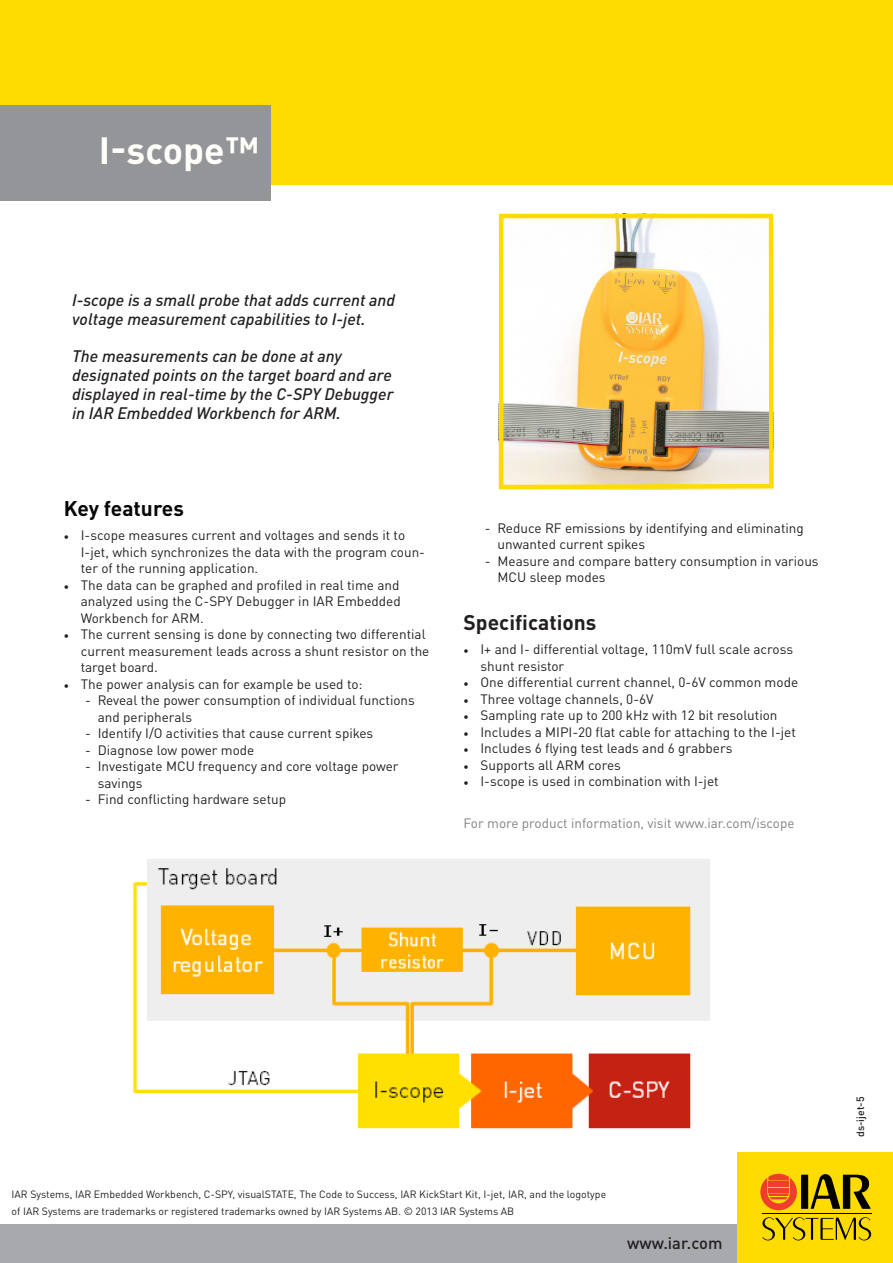
<style>
.page{position:relative;width:893px;height:1263px;background:#fff}
.page>*{position:absolute;margin:0;border:0;box-sizing:border-box;transform-origin:0 0}
.t1{font:700 37.5px "DINOT";color:#fffefa}
.t2{font:700 21px "DINOT";color:#231f20}
.t3{font:700 21px "DINOT";color:#060709}
.t4{font:italic 500 16.5px/18.8px "DINOT";color:#231f20}
.t5{font:500 16.5px "DINOT";color:#231f20}
.t6{font:13.5px/16.5px "DINOT";color:#231f20}
.t7{font:13.5px "DINOT";color:#808285}
.t8{font:10.5px/16.5px "DINOT";color:#231f20}
.t9{font:500 10.5px "DINOT";color:#231f20}
.s1{font-family:"Minion Pro"}
</style>
<div class="page">
<div style="left:0;top:0;width:893px;height:185px;background:#ffdc01"></div>
<div style="left:0;top:1225px;width:750px;height:38px;background:#a8a9ad"></div>
<div style="left:738px;top:1152px;width:155px;height:111px;background:#ffdc01"></div>
<div style="left:0;top:105px;width:270px;height:96px;background:#939598"></div>
<svg style="left:498px;top:213px;width:276px;height:277px"></svg>
<div style="left:801px;top:1175px;width:7px;height:34px;background:#000"></div>
<svg style="left:811px;top:1174px;width:60px;height:35px"></svg>
<hr style="left:762px;top:1213px;width:109px;height:1px;background:#000">
<svg style="left:762px;top:1217px;width:109px;height:23px"></svg>
<svg style="left:760px;top:1174px;width:37px;height:36px"></svg>
<img style="left:132px;top:859px;width:578px;height:270px">
<h1 class="t1" style="left:99px;top:126px;width:162px">I-scope™</h1>
<p class="t4" style="left:72px;top:290px;width:325px">I-scope is a small probe that adds current and voltage measurement capabilities to I-jet.</p>
<p class="t4" style="left:72px;top:347px;width:323px">The measurements can be done at any designated points on the target board and are displayed in real-time by the C-SPY Debugger in IAR Embedded Workbench for ARM.</p>
<h2 class="t3" style="left:64px;top:495px;width:122px">Key features</h2>
<p class="t6" style="left:81px;top:527px;width:346px;text-indent:-17px"><span class="s1">•</span> I-scope measures current and voltages and sends it to<br>I-jet, which synchronizes the data with the program coun&shy;ter of the running application.</p>
<p class="t6" style="left:81px;top:577px;width:321px;text-align:justify;text-indent:-17px"><span class="s1">•</span> The data can be graphed and profiled in real time and analyzed using the C-SPY Debugger in IAR Embedded Workbench for ARM.</p>
<p class="t6" style="left:81px;top:626px;width:350px;text-indent:-17px"><span class="s1">•</span> The current sensing is done by connecting two differential current measurement leads across a shunt resistor on the target board.</p>
<p class="t6" style="left:64px;top:676px;width:300px"><span class="s1">•</span> The power analysis can for example be used to:</p>
<p class="t6" style="left:98px;top:692px;width:319px;text-indent:-13px">- Reveal the power consumption of individual functions and peripherals</p>
<p class="t6" style="left:85px;top:725px;width:290px">- Identify I/O activities that cause current spikes</p>
<p class="t6" style="left:85px;top:742px;width:171px">- Diagnose low power mode</p>
<p class="t6" style="left:98px;top:758px;width:302px;text-indent:-13px">- Investigate MCU frequency and core voltage power savings</p>
<p class="t6" style="left:85px;top:791px;width:203px">- Find conflicting hardware setup</p>
<p class="t6" style="left:497px;top:520px;width:308px;text-indent:-13px">- Reduce RF emissions by identifying and eliminating unwanted current spikes</p>
<p class="t6" style="left:497px;top:553px;width:323px;text-indent:-13px">- Measure and compare battery consumption in various<br>MCU sleep modes</p>
<h2 class="t2" style="left:463px;top:609px;width:135px">Specifications</h2>
<p class="t6" style="left:480px;top:641px;width:314px;text-indent:-17px"><span class="s1">•</span> I+ and I- differential voltage, 110mV full scale across shunt resistor</p>
<p class="t6" style="left:463px;top:674px;width:336px"><span class="s1">•</span> One differential current channel, 0-6V common mode</p>
<p class="t6" style="left:463px;top:691px;width:192px"><span class="s1">•</span> Three voltage channels, 0-6V</p>
<p class="t6" style="left:463px;top:707px;width:316px"><span class="s1">•</span> Sampling rate up to 200 kHz with 12 bit resolution</p>
<p class="t6" style="left:463px;top:724px;width:334px"><span class="s1">•</span> Includes a MIPI-20 flat cable for attaching to the I-jet</p>
<p class="t6" style="left:463px;top:740px;width:270px"><span class="s1">•</span> Includes 6 flying test leads and 6 grabbers</p>
<p class="t6" style="left:463px;top:757px;width:159px"><span class="s1">•</span> Supports all ARM cores</p>
<p class="t6" style="left:463px;top:773px;width:257px"><span class="s1">•</span> I-scope is used in combination with I-jet</p>
<p class="t7" style="left:463px;top:815px;width:332px">For more product information, visit www.iar.com/iscope</p>
<p class="t8" style="left:12px;top:1186px;width:596px">IAR Systems, IAR Embedded Workbench, C-SPY, visualSTATE, The Code to Success, IAR KickStart Kit, I-jet, IAR, and the logotype of IAR Systems are trademarks or registered trademarks owned by IAR Systems AB. © 2013 IAR Systems AB</p>
<p class="t5" style="left:627px;top:1232px;width:97px">www.iar.com</p>
<p class="t9" style="left:854px;top:1137px;width:42px;rotate:-90deg">ds-ijet-5</p>
</div>
